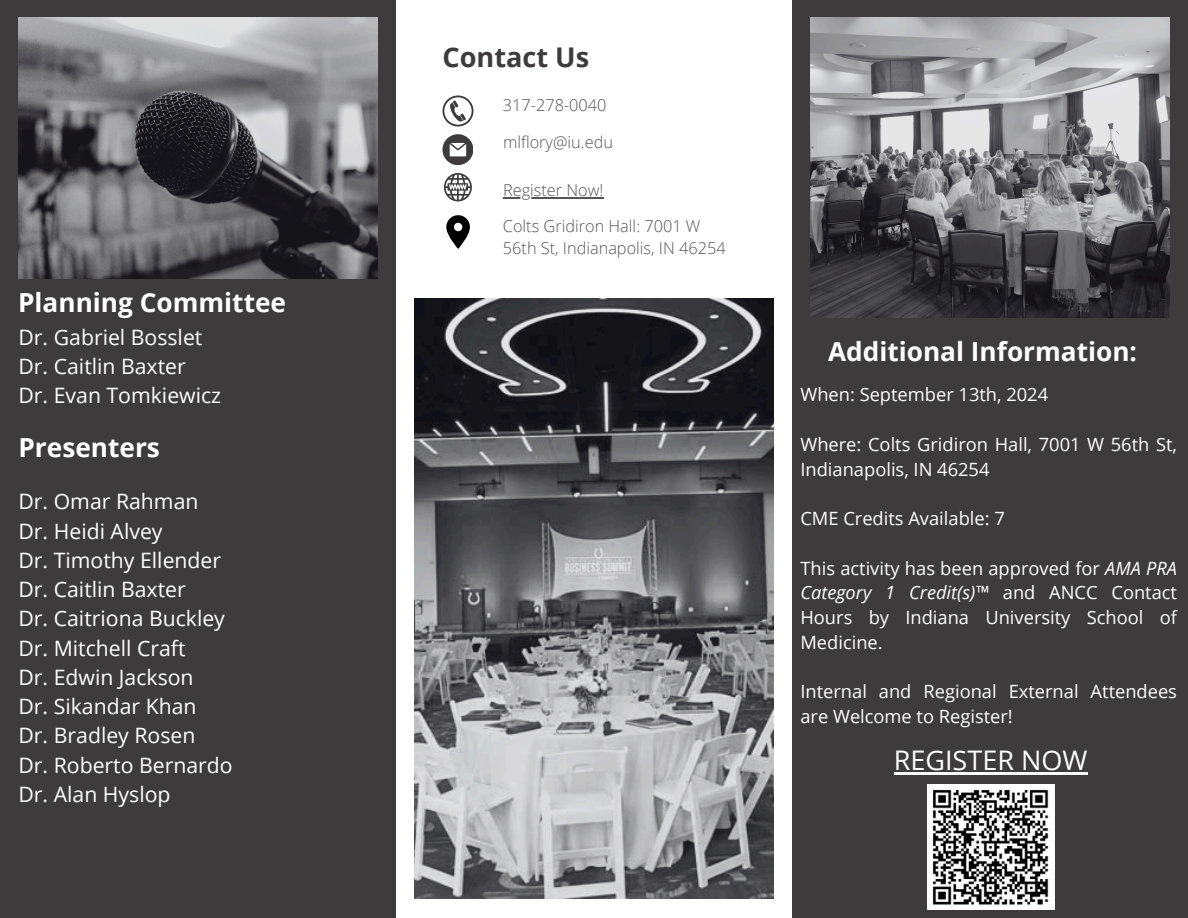
<style>
.page{position:relative;width:1188px;height:918px;background:#fff}
.page>*{position:absolute;margin:0;border:0;box-sizing:border-box;transform-origin:0 0}
.t1{font:700 27.15px "Open Sans";color:#3d3b3b}
.t2{font:27px "Open Sans";color:#fff}
.t3{font:700 26.25px "Open Sans";color:#fff}
.t4{font:21.15px/29.2px "Open Sans";color:#fff}
.t5{font:18.3px/24.8px "Open Sans";color:#fff}
.t6{font:300 16.35px/22.5px "Open Sans";color:#545454}
.s1{font-style:italic}
</style>
<div class="page">
<div style="left:0;top:0;width:396px;height:917px;background:#3d3b3b"></div>
<div style="left:792px;top:0;width:396px;height:917px;background:#3d3b3b"></div>
<img style="left:415px;top:299px;width:358px;height:599px">
<img style="left:811px;top:18px;width:358px;height:299px">
<img style="left:19px;top:18px;width:358px;height:261px">
<svg style="left:442px;top:95px;width:31px;height:32px"></svg>
<svg style="left:442px;top:134px;width:31px;height:31px"></svg>
<svg style="left:444px;top:173px;width:28px;height:28px"></svg>
<svg style="left:446px;top:215px;width:24px;height:34px"></svg>
<img style="left:927px;top:785px;width:127px;height:125px">
<hr style="left:503px;top:198px;width:101px;height:1px;background:#545454">
<hr style="left:894px;top:772px;width:193px;height:3px;background:#fff">
<p class="t3" style="left:18px;top:284px;width:269px">Planning Committee</p>
<h2 class="t4" style="left:19px;top:322px;width:204px">Dr. Gabriel Bosslet<br>Dr. Caitlin Baxter<br>Dr. Evan Tomkiewicz</h2>
<h3 class="t3" style="left:19px;top:429px;width:143px">Presenters</h3>
<h4 class="t4" style="left:19px;top:486px;width:216px">Dr. Omar Rahman<br>Dr. Heidi Alvey<br>Dr. Timothy Ellender<br>Dr. Caitlin Baxter<br>Dr. Caitriona Buckley<br>Dr. Mitchell Craft<br>Dr. Edwin Jackson<br>Dr. Sikandar Khan<br>Dr. Bradley Rosen<br>Dr. Roberto Bernardo<br>Dr. Alan Hyslop</h4>
<p class="t1" style="left:442px;top:38px;width:148px">Contact Us</p>
<p class="t6" style="left:503px;top:93px;width:105px">317-278-0040</p>
<p class="t6" style="left:503px;top:131px;width:111px">mlflory@iu.edu</p>
<h4 class="t6" style="left:503px;top:179px;width:102px">Register Now!</h4>
<p class="t6" style="left:503px;top:214px;width:224px">Colts Gridiron Hall: 7001 W<br>56th St, Indianapolis, IN 46254</p>
<h2 class="t3" style="left:828px;top:333px;width:310px">Additional Information:</h2>
<h3 class="t5" style="left:800px;top:382px;width:249px">When: September 13th, 2024</h3>
<h2 class="t5" style="left:800px;top:432px;width:378px">Where: Colts Gridiron Hall, 7001 W 56th St,<br>Indianapolis, IN 46254</h2>
<p class="t5" style="left:800px;top:506px;width:206px">CME Credits Available: 7</p>
<p class="t5" style="left:800px;top:555px;width:378px;text-align:justify">This activity has been approved for <span class="s1">AMA PRA Category 1 Credit(s)™</span> and ANCC Contact Hours by Indiana University School of Medicine.</p>
<p class="t5" style="left:800px;top:679px;width:378px">Internal and Regional External Attendees are Welcome to Register!</p>
<h4 class="t2" style="left:894px;top:741px;width:195px">REGISTER NOW</h4>
</div>
